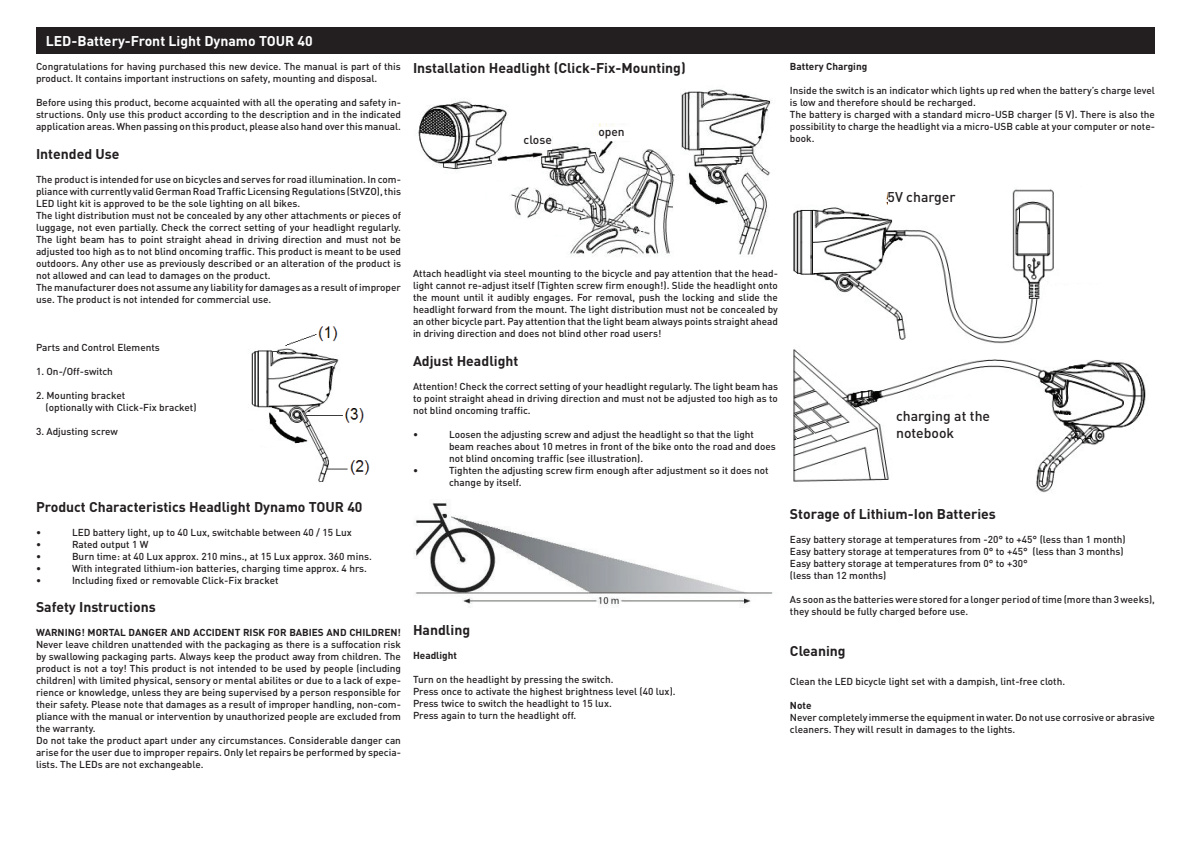
<style>
.page{position:relative;width:1191px;height:842px;background:#fff}
.page>*{position:absolute;margin:0;border:0;box-sizing:border-box;transform-origin:0 0}
.t1{font:700 14px "DIN";color:#231f20}
.t2{font:700 14px "DIN";color:#fff}
.t3{font:14px/16.8px "DIN";color:#231f20}
.t4{font:12px "DIN";color:#231f20}
.t5{font:10px/12px "DIN";color:#231f20}
.t6{font:700 10px "DIN";color:#231f20}
</style>
<div class="page">
<div style="left:36px;top:27px;width:1119px;height:27px;background:#231f20"></div>
<img style="left:251px;top:326px;width:119px;height:156px">
<img style="left:418px;top:89px;width:354px;height:167px">
<img style="left:414px;top:502px;width:359px;height:105px">
<img style="left:793px;top:189px;width:353px;height:304px">
<div style="left:598px;top:128px;width:68px;height:13px;background:#fff"></div>
<svg style="left:596px;top:127px;width:30px;height:14px"></svg>
<div style="left:502px;top:136px;width:50px;height:13px;background:#fff"></div>
<svg style="left:522px;top:134px;width:32px;height:13px"></svg>
<div style="left:887px;top:192px;width:121px;height:21px;background:#fff"></div>
<div style="left:896px;top:411px;width:121px;height:48px;background:#fff"></div>
<h1 class="t2" style="left:46px;top:32px;width:268px">LED-Battery-Front Light Dynamo TOUR 40</h1>
<p class="t5" style="left:36px;top:60px;width:366px">Congratulations for having purchased this new device. The manual is part of this product. It contains important instructions on safety, mounting and disposal.</p>
<p class="t5" style="left:36px;top:96px;width:366px;text-align:justify">Before using this product, become acquainted with all the operating and safety in&shy;structions. Only use this product according to the description and in the indicated application areas. When passing on this product, please also hand over this manual.</p>
<h1 class="t1" style="left:36px;top:145px;width:85px">Intended Use</h1>
<p class="t5" style="left:36px;top:173px;width:366px">The product is intended for use on bicycles and serves for road illumination. In com&shy;pliance with currently valid German Road Traffic Licensing Regulations (StVZO), this LED light kit is approved to be the sole lighting on all bikes.<br>The light distribution must not be concealed by any other attachments or pieces of luggage, not even partially. Check the correct setting of your headlight regularly.<br>The light beam has to point straight ahead in driving direction and must not be adjusted too high as to not blind oncoming traffic. This product is meant to be used outdoors. Any other use as previously described or an alteration of the product is not allowed and can lead to damages on the product.<br>The manufacturer does not assume any liability for damages as a result of improper use. The product is not intended for commercial use.</p>
<p class="t5" style="left:36px;top:341px;width:125px">Parts and Control Elements</p>
<p class="t5" style="left:36px;top:365px;width:78px">1. On-/Off-switch</p>
<p class="t5" style="left:46px;top:389px;width:152px;text-indent:-10px">2. Mounting bracket<br>(optionally with Click-Fix bracket)</p>
<p class="t5" style="left:36px;top:425px;width:83px">3. Adjusting screw</p>
<h1 class="t1" style="left:36px;top:497px;width:328px">Product Characteristics Headlight Dynamo TOUR 40</h1>
<p class="t5" style="left:36px;top:526px;width:7px">•</p>
<p class="t5" style="left:72px;top:526px;width:281px">LED battery light, up to 40 Lux, switchable between 40 / 15 Lux</p>
<p class="t5" style="left:36px;top:538px;width:7px">•</p>
<p class="t5" style="left:72px;top:538px;width:78px">Rated output 1 W</p>
<p class="t5" style="left:36px;top:550px;width:7px">•</p>
<p class="t5" style="left:72px;top:550px;width:301px">Burn time: at 40 Lux approx. 210 mins., at 15 Lux approx. 360 mins.</p>
<p class="t5" style="left:36px;top:562px;width:7px">•</p>
<p class="t5" style="left:72px;top:562px;width:296px">With integrated lithium-ion batteries, charging time approx. 4 hrs.</p>
<p class="t5" style="left:36px;top:574px;width:7px">•</p>
<p class="t5" style="left:72px;top:574px;width:208px">Including fixed or removable Click-Fix bracket</p>
<h1 class="t1" style="left:36px;top:598px;width:121px">Safety Instructions</h1>
<p class="t6" style="left:36px;top:626px;width:366px">WARNING! MORTAL DANGER AND ACCIDENT RISK FOR BABIES AND CHILDREN!</p>
<p class="t5" style="left:36px;top:638px;width:366px">Never leave children unattended with the packaging as there is a suffocation risk by swallowing packaging parts. Always keep the product away from children. The product is not a toy! This product is not intended to be used by people (including children) with limited physical, sensory or mental abilites or due to a lack of expe&shy;rience or knowledge, unless they are being supervised by a person responsible for their safety. Please note that damages as a result of improper handling, non-com&shy;pliance with the manual or intervention by unauthorized people are excluded from the warranty.<br>Do not take the product apart under any circumstances. Considerable danger can arise for the user due to improper repairs. Only let repairs be performed by specia&shy;lists. The LEDs are not exchangeable.</p>
<h1 class="t1" style="left:413px;top:59px;width:274px">Installation Headlight (Click-Fix-Mounting)</h1>
<p class="t4" style="left:523px;top:132px;width:30px">close</p>
<p class="t4" style="left:598px;top:124px;width:28px">open</p>
<p class="t5" style="left:413px;top:267px;width:366px;text-align:justify">Attach headlight via steel mounting to the bicycle and pay attention that the head&shy;light cannot re-adjust itself (Tighten screw firm enough!). Slide the headlight onto the mount until it audibly engages. For removal, push the locking and slide the headlight forward from the mount. The light distribution must not be concealed by an other bicycle part. Pay attention that the light beam always points straight ahead in driving direction and does not blind other road users!</p>
<h1 class="t1" style="left:413px;top:352px;width:107px">Adjust Headlight</h1>
<p class="t5" style="left:413px;top:380px;width:366px;text-align:justify">Attention! Check the correct setting of your headlight regularly. The light beam has to point straight ahead in driving direction and must not be adjusted too high as to not blind oncoming traffic.</p>
<p class="t5" style="left:413px;top:428px;width:7px">•</p>
<p class="t5" style="left:449px;top:428px;width:328px">Loosen the adjusting screw and adjust the headlight so that the light beam reaches about 10 metres in front of the bike onto the road and does not blind oncoming traffic (see illustration).</p>
<p class="t5" style="left:413px;top:464px;width:7px">•</p>
<p class="t5" style="left:449px;top:464px;width:321px">Tighten the adjusting screw firm enough after adjustment so it does not change by itself.</p>
<h1 class="t1" style="left:413px;top:620px;width:59px">Handling</h1>
<p class="t6" style="left:413px;top:648px;width:46px">Headlight</p>
<p class="t5" style="left:413px;top:673px;width:264px">Turn on the headlight by pressing the switch.<br>Press once to activate the highest brightness level (40 lux).<br>Press twice to switch the headlight to 15 lux.<br>Press again to turn the headlight off.</p>
<p class="t6" style="left:790px;top:60px;width:79px">Battery Charging</p>
<p class="t5" style="left:790px;top:84px;width:366px">Inside the switch is an indicator which lights up red when the battery’s charge level is low and therefore should be recharged.<br>The battery is charged with a standard micro-USB charger (5 V). There is also the possibility to charge the headlight via a micro-USB cable at your computer or note&shy;book.</p>
<h1 class="t3" style="left:887px;top:188px;width:69px">5V charger</h1>
<h1 class="t3" style="left:896px;top:407px;width:96px">charging at the notebook</h1>
<h1 class="t1" style="left:790px;top:505px;width:207px">Storage of Lithium-Ion Batteries</h1>
<p class="t5" style="left:790px;top:533px;width:337px">Easy battery storage at temperatures from -20° to +45° (less than 1 month)<br>Easy battery storage at temperatures from 0° to +45° (less than 3 months)<br>Easy battery storage at temperatures from 0° to +30°<br>(less than 12 months)</p>
<p class="t5" style="left:790px;top:593px;width:366px">As soon as the batteries were stored for a longer period of time (more than 3 weeks), they should be fully charged before use.</p>
<h1 class="t1" style="left:790px;top:642px;width:57px">Cleaning</h1>
<p class="t5" style="left:790px;top:675px;width:277px">Clean the LED bicycle light set with a dampish, lint-free cloth.</p>
<p class="t6" style="left:790px;top:698px;width:23px">Note</p>
<p class="t5" style="left:790px;top:711px;width:366px">Never completely immerse the equipment in water. Do not use corrosive or abrasive cleaners. They will result in damages to the lights.</p>
</div>
